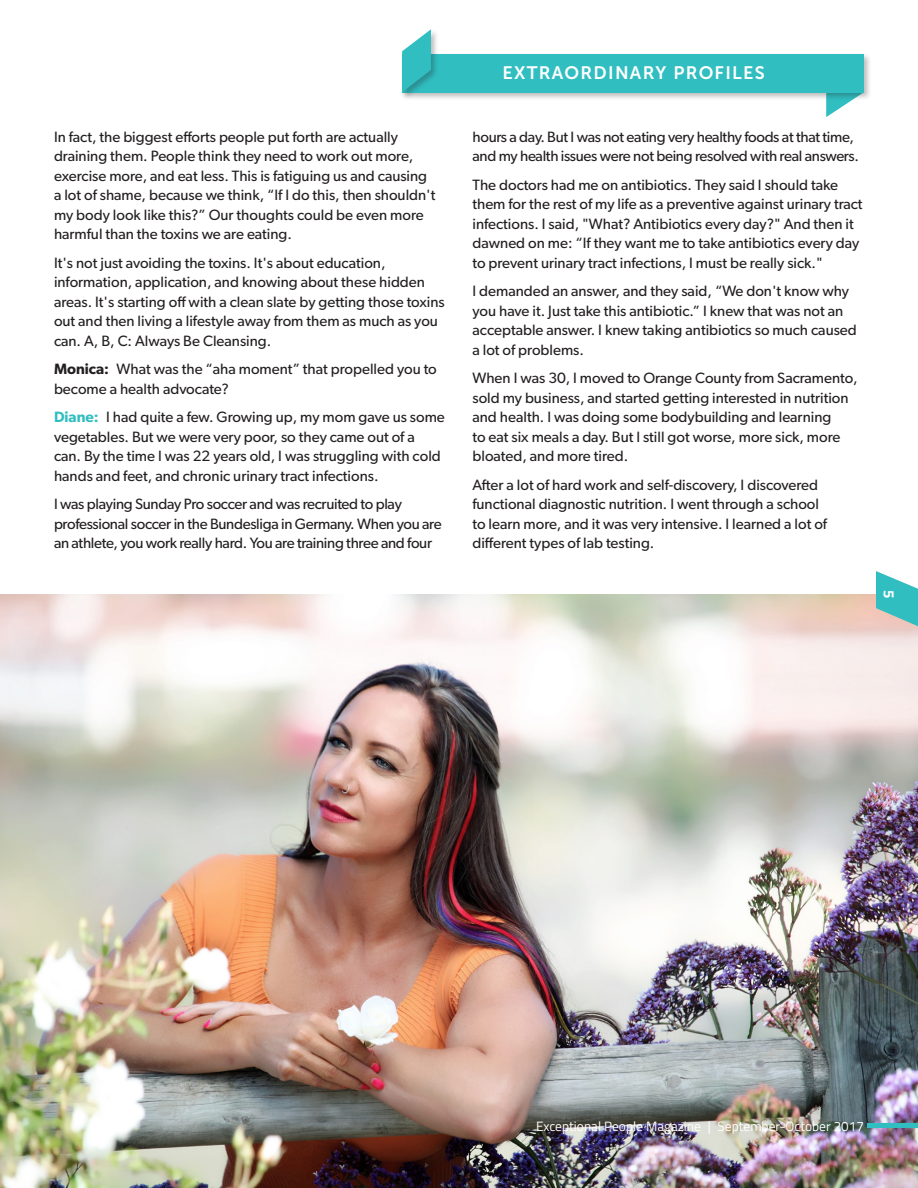
<style>
.page{position:relative;width:918px;height:1188px;background:#fff}
.page>*{position:absolute;margin:0;border:0;box-sizing:border-box;transform-origin:0 0}
.t1{font:18px "Museo Sans 700";letter-spacing:.07em;color:#fff}
.Interview{font:15px/19.5px "Gibson";color:#231f20}
.Interview-2{font:15px/19.5px "Gibson";letter-spacing:-.02em;color:#231f20}
.Interview_first{font:15px/19.5px "Gibson";color:#231f20}
.t2{font:700 15px "Titillium Web";color:#fff}
.t3{font:13.5px "Titillium Web";color:#fff}
.s1{font-weight:600}
.s2{font-weight:600;color:#30bec1}
</style>
<div class="page">
<img style="left:0;top:594px;width:918px;height:594px">
<svg style="left:826px;top:100px;width:26px;height:17px"></svg>
<div style="left:400px;top:52px;width:472px;height:48px;background:#231f20;opacity:.3"></div>
<div style="left:402px;top:54px;width:461px;height:38px;background:#30bec1"></div>
<div style="left:400px;top:28px;width:39px;height:72px;background:#231f20;opacity:.3"></div>
<svg style="left:402px;top:29px;width:29px;height:63px"></svg>
<svg style="left:876px;top:571px;width:42px;height:55px"></svg>
<div style="left:868px;top:1123px;width:50px;height:5px;background:#30bec1"></div>
<p class="Interview" style="left:54px;top:126px;width:383px">In fact, the biggest efforts people put forth are actually draining them. People think they need to work out more, exercise more, and eat less. This is fatiguing us and causing a lot of shame, because we think, “If I do this, then shouldn't my body look like this?” Our thoughts could be even more harmful than the toxins we are eating.</p>
<p class="Interview" style="left:54px;top:252px;width:392px">It's not just avoiding the toxins. It's about education, information, application, and knowing about these hidden areas. It's starting off with a clean slate by getting those toxins out and then living a lifestyle away from them as much as you can. A, B, C: Always Be Cleansing.</p>
<p class="Interview_first" style="left:54px;top:359px;width:384px"><span class="s1">Monica:</span> What was the “aha moment” that propelled you to become a health advocate?</p>
<p class="Interview_first" style="left:54px;top:407px;width:392px"><span class="s2">Diane:</span> I had quite a few. Growing up, my mom gave us some vegetables. But we were very poor, so they came out of a can. By the time I was 22 years old, I was struggling with cold hands and feet, and chronic urinary tract infections.</p>
<p class="Interview-2" style="left:54px;top:494px;width:389px">I was playing Sunday Pro soccer and was recruited to play professional soccer in the Bundesliga in Germany. When you are an athlete, you work really hard. You are training three and four</p>
<p class="t1" style="left:502px;top:63px;width:264px">EXTRAORDINARY PROFILES</p>
<p class="Interview-2" style="left:472px;top:126px;width:388px">hours a day. But I was not eating very healthy foods at that time, and my health issues were not being resolved with real answers.</p>
<p class="Interview" style="left:472px;top:174px;width:392px">The doctors had me on antibiotics. They said I should take them for the rest of my life as a preventive against urinary tract infections. I said, "What? Antibiotics every day?" And then it dawned on me: “If they want me to take antibiotics every day to prevent urinary tract infections, I must be really sick."</p>
<p class="Interview" style="left:472px;top:281px;width:386px">I demanded an answer, and they said, “We don't know why you have it. Just take this antibiotic.” I knew that was not an acceptable answer. I knew taking antibiotics so much caused a lot of problems.</p>
<p class="Interview" style="left:472px;top:368px;width:387px">When I was 30, I moved to Orange County from Sacramento, sold my business, and started getting interested in nutrition and health. I was doing some bodybuilding and learning<br>to eat six meals a day. But I still got worse, more sick, more bloated, and more tired.</p>
<p class="Interview" style="left:472px;top:474px;width:356px">After a lot of hard work and self-discovery, I discovered functional diagnostic nutrition. I went through a school to learn more, and it was very intensive. I learned a lot of different types of lab testing.</p>
<p class="t2" style="left:900px;top:590px;width:10px;rotate:90deg">5</p>
<p class="t3" style="left:536px;top:1117px;width:329px">Exceptional People Magazine | September-October 2017</p>
</div>
